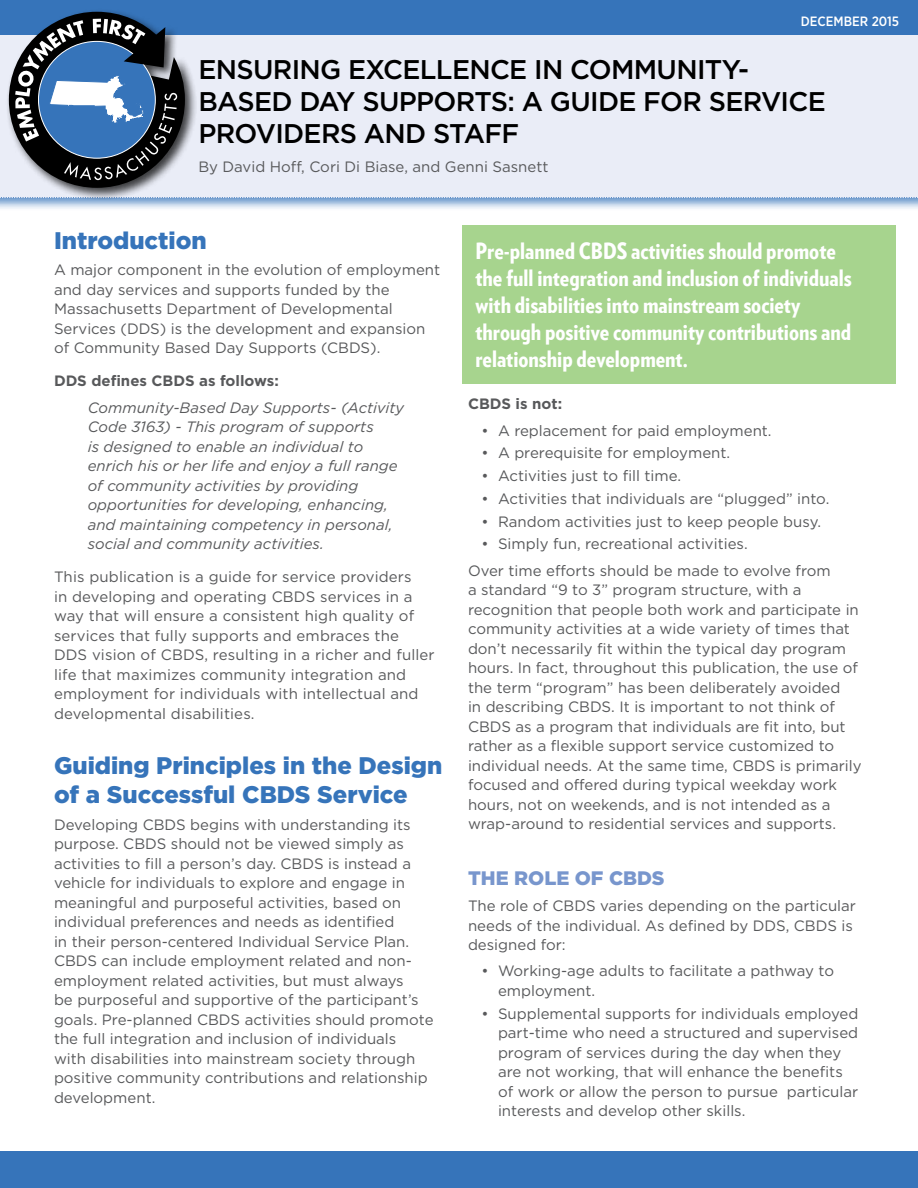
<style>
.page{position:relative;width:918px;height:1188px;background:#fff}
.page>*{position:absolute;margin:0;border:0;box-sizing:border-box;transform-origin:0 0}
.t1{font:500 27px/32.4px "Gotham HTF";letter-spacing:-.025em;color:#000}
.t2{font:900 24px/28.8px "Gotham HTF";color:#3674ba}
.t3{font:900 22.5px/27px "Verlag Condensed";color:#fff}
.t4{font:900 19.5px "Gotham HTF";color:#7896cd}
.t5{font:15px/19.5px "Gotham HTF";color:#58595b}
.t6{font:italic 15px/19.5px "Gotham HTF";color:#58595b}
.t7{font:700 15px "Gotham HTF";color:#58595b}
.t8{font:500 13.5px "Gotham Narrow";color:#fff}
</style>
<div class="page">
<div style="left:0;top:1151px;width:918px;height:37px;background:#3674ba"></div>
<div style="left:0;top:15px;width:918px;height:196px;background:#3674ba;opacity:.75"></div>
<div style="left:0;top:18px;width:918px;height:180px;background:#eaedf7"></div>
<div style="left:0;top:0;width:918px;height:35px;background:#3674ba"></div>
<svg style="left:0;top:197px;width:917px;height:1px"></svg>
<div style="left:5px;top:8px;width:193px;height:193px;background:#000;opacity:.75"></div>
<svg style="left:9px;top:12px;width:176px;height:176px"></svg>
<div style="left:462px;top:225px;width:434px;height:158px;background:#a7d48e"></div>
<p class="t8" style="left:801px;top:12px;width:100px">DECEMBER 2015</p>
<h1 class="t1" style="left:198px;top:52px;width:629px">ENSURING EXCELLENCE IN COMMUNITY-<br>BASED DAY SUPPORTS: A GUIDE FOR SERVICE<br>PROVIDERS AND STAFF</h1>
<p class="t5" style="left:198px;top:157px;width:352px">By David Hoff, Cori Di Biase, and Genni Sasnett</p>
<h2 class="t2" style="left:54px;top:226px;width:154px">Introduction</h2>
<p class="t5" style="left:54px;top:260px;width:388px">A major component in the evolution of employment and day services and supports funded by the Massachusetts Department of Developmental Services (DDS) is the development and expansion of Community Based Day Supports (CBDS).</p>
<p class="t7" style="left:54px;top:372px;width:226px">DDS defines CBDS as follows:</p>
<p class="t6" style="left:88px;top:398px;width:318px">Community-Based Day Supports- (Activity Code 3163) - This program of supports<br>is designed to enable an individual to enrich his or her life and enjoy a full range of community activities by providing opportunities for developing, enhancing, and maintaining competency in personal, social and community activities.</p>
<p class="t5" style="left:54px;top:567px;width:382px">This publication is a guide for service providers<br>in developing and operating CBDS services in a way that will ensure a consistent high quality of services that fully supports and embraces the DDS vision of CBDS, resulting in a richer and fuller life that maximizes community integration and employment for individuals with intellectual and developmental disabilities.</p>
<h2 class="t2" style="left:54px;top:751px;width:390px">Guiding Principles in the Design of a Successful CBDS Service</h2>
<p class="t5" style="left:54px;top:814px;width:381px">Developing CBDS begins with understanding its purpose. CBDS should not be viewed simply as activities to fill a person’s day. CBDS is instead a vehicle for individuals to explore and engage in meaningful and purposeful activities, based on individual preferences and needs as identified<br>in their person-centered Individual Service Plan.<br>CBDS can include employment related and non&shy;employment related activities, but must always<br>be purposeful and supportive of the participant’s goals. Pre-planned CBDS activities should promote the full integration and inclusion of individuals<br>with disabilities into mainstream society through positive community contributions and relationship development.</p>
<h3 class="t3" style="left:476px;top:236px;width:378px">Pre-planned CBDS activities should promote the full integration and inclusion of individuals with disabilities into mainstream society through positive community contributions and relationship development.</h3>
<p class="t7" style="left:468px;top:395px;width:96px">CBDS is not:</p>
<p class="t5" style="left:482px;top:420px;width:292px">• A replacement for paid employment.</p>
<p class="t5" style="left:482px;top:443px;width:250px">• A prerequisite for employment.</p>
<p class="t5" style="left:482px;top:466px;width:201px">• Activities just to fill time.</p>
<p class="t5" style="left:482px;top:489px;width:349px">• Activities that individuals are “plugged” into.</p>
<p class="t5" style="left:482px;top:511px;width:341px">• Random activities just to keep people busy.</p>
<p class="t5" style="left:468px;top:531px;width:364px;line-height:26.2px;text-indent:14px">• Simply fun, recreational activities.<br>Over time efforts should be made to evolve from</p>
<p class="t5" style="left:468px;top:580px;width:395px">a standard “9 to 3” program structure, with a recognition that people both work and participate in community activities at a wide variety of times that don’t necessarily fit within the typical day program hours. In fact, throughout this publication, the use of the term “program” has been deliberately avoided<br>in describing CBDS. It is important to not think of CBDS as a program that individuals are fit into, but rather as a flexible support service customized to individual needs. At the same time, CBDS is primarily focused and offered during typical weekday work hours, not on weekends, and is not intended as a wrap-around to residential services and supports.</p>
<h3 class="t4" style="left:468px;top:867px;width:198px">THE ROLE OF CBDS</h3>
<p class="t5" style="left:468px;top:896px;width:389px">The role of CBDS varies depending on the particular needs of the individual. As defined by DDS, CBDS is designed for:</p>
<p class="t5" style="left:498px;top:961px;width:338px;text-indent:-16px">• Working-age adults to facilitate a pathway to employment.</p>
<p class="t5" style="left:498px;top:1003px;width:362px;text-indent:-16px">• Supplemental supports for individuals employed part-time who need a structured and supervised program of services during the day when they are not working, that will enhance the benefits of work or allow the person to pursue particular interests and develop other skills.</p>
</div>
